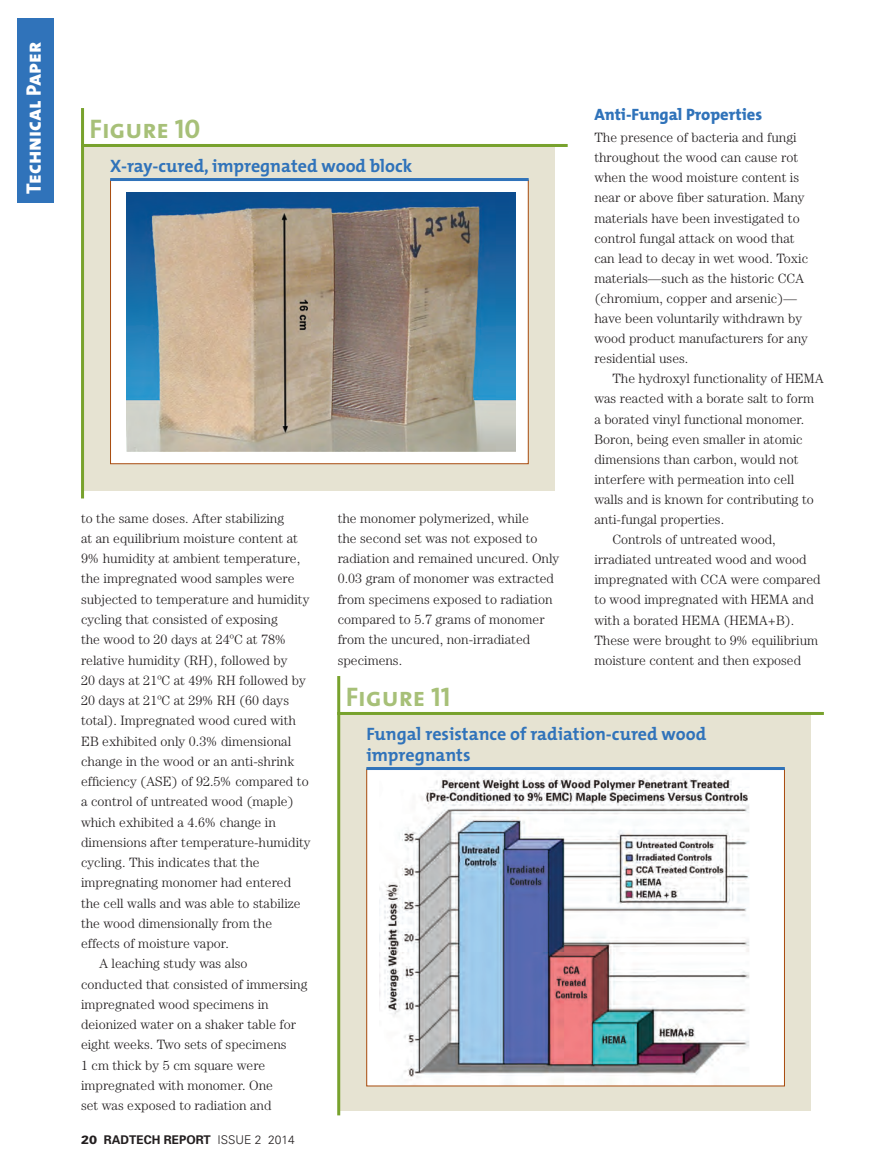
<style>
.page{position:relative;width:878px;height:1175px;background:#fff}
.page>*{position:absolute;margin:0;border:0;box-sizing:border-box;transform-origin:0 0}
.Figure_Table__name{font:27px "The Mix Bold Caps";color:#a7c078}
.t1{font:21px "The Mix Extra Bold Caps";color:#fff}
.Table_Head_Mix-7455b{font:700 18px/21px "The Mix";color:#3073ba}
.SUBHEAD_MixExBd{font:800 16.5px "The Mix";color:#3073ba}
.Body_text_no_indent{font:300 13.5px/20.2px "Century";color:#231f20}
.BODY_TEXT_Century{font:300 13.5px/20.2px "Century";color:#231f20}
.t2{font:700 12px "Univers";color:#231f20}
.s1{font-weight:900}
.s2{font-weight:300}
</style>
<div class="page">
<div style="left:18px;top:18px;width:36px;height:185px;background:#3073ba"></div>
<div style="left:83px;top:146px;width:471px;height:345px;background:#e6e3d2"></div>
<div style="left:110px;top:180px;width:418px;height:284px;background:#fff"></div>
<img style="left:126px;top:192px;width:389px;height:259px">
<hr style="left:81px;top:144px;width:486px;height:3px;background:#78a22d">
<hr style="left:81px;top:108px;width:3px;height:390px;background:#78a22d">
<hr style="left:110px;top:178px;width:418px;height:3px;background:#3073ba">
<div style="left:339px;top:714px;width:471px;height:396px;background:#e6e3d2"></div>
<div style="left:367px;top:769px;width:417px;height:317px;background:#fff"></div>
<img style="left:380px;top:771px;width:370px;height:313px">
<hr style="left:337px;top:712px;width:486px;height:3px;background:#78a22d">
<hr style="left:337px;top:676px;width:3px;height:439px;background:#78a22d">
<hr style="left:366px;top:767px;width:418px;height:3px;background:#3073ba">
<h2 class="t1" style="left:16px;top:193px;width:153px;rotate:-90deg">Technical Paper</h2>
<p class="SUBHEAD_MixExBd" style="left:594px;top:100px;width:169px">Anti-Fungal Properties</p>
<p class="Body_text_no_indent" style="left:594px;top:127px;width:215px">The presence of bacteria and fungi throughout the wood can cause rot when the wood moisture content is near or above fiber saturation. Many materials have been investigated to control fungal attack on wood that can lead to decay in wet wood. Toxic materials—such as the historic CCA (chromium, copper and arsenic)— have been voluntarily withdrawn by wood product manufacturers for any residential uses.</p>
<p class="BODY_TEXT_Century" style="left:594px;top:368px;width:231px;text-indent:18px">The hydroxyl functionality of HEMA was reacted with a borate salt to form a borated vinyl functional monomer.<br>Boron, being even smaller in atomic dimensions than carbon, would not interfere with permeation into cell walls and is known for contributing to anti-fungal properties.</p>
<p class="BODY_TEXT_Century" style="left:594px;top:529px;width:228px;text-indent:18px">Controls of untreated wood, irradiated untreated wood and wood impregnated with CCA were compared to wood impregnated with HEMA and with a borated HEMA (HEMA+B).<br>These were brought to 9% equilibrium moisture content and then exposed</p>
<p class="Figure_Table__name" style="left:90px;top:106px;width:112px">Figure 10</p>
<p class="Table_Head_Mix-7455b" style="left:110px;top:155px;width:303px">X-ray-cured, impregnated wood block</p>
<p class="Body_text_no_indent" style="left:81px;top:508px;width:231px">to the same doses. After stabilizing<br>at an equilibrium moisture content at 9% humidity at ambient temperature, the impregnated wood samples were subjected to temperature and humidity cycling that consisted of exposing<br>the wood to 20 days at 24ºC at 78% relative humidity (RH), followed by<br>20 days at 21ºC at 49% RH followed by 20 days at 21ºC at 29% RH (60 days total). Impregnated wood cured with EB exhibited only 0.3% dimensional change in the wood or an anti-shrink efficiency (ASE) of 92.5% compared to a control of untreated wood (maple) which exhibited a 4.6% change in dimensions after temperature-humidity cycling. This indicates that the impregnating monomer had entered the cell walls and was able to stabilize the wood dimensionally from the effects of moisture vapor.</p>
<p class="BODY_TEXT_Century" style="left:81px;top:953px;width:228px;text-indent:18px">A leaching study was also conducted that consisted of immersing impregnated wood specimens in deionized water on a shaker table for eight weeks. Two sets of specimens<br>1 cm thick by 5 cm square were impregnated with monomer. One<br>set was exposed to radiation and</p>
<p class="BODY_TEXT_Century" style="left:338px;top:508px;width:223px">the monomer polymerized, while<br>the second set was not exposed to radiation and remained uncured. Only<br>0.03 gram of monomer was extracted from specimens exposed to radiation compared to 5.7 grams of monomer from the uncured, non-irradiated specimens.</p>
<p class="Figure_Table__name" style="left:346px;top:674px;width:106px">Figure 11</p>
<p class="Table_Head_Mix-7455b" style="left:366px;top:723px;width:341px">Fungal resistance of radiation-cured wood impregnants</p>
<p class="t2" style="left:81px;top:1132px;width:215px"><span class="s1">20</span> RADTECH REPORT <span class="s2">ISSUE 2 2014</span></p>
</div>
